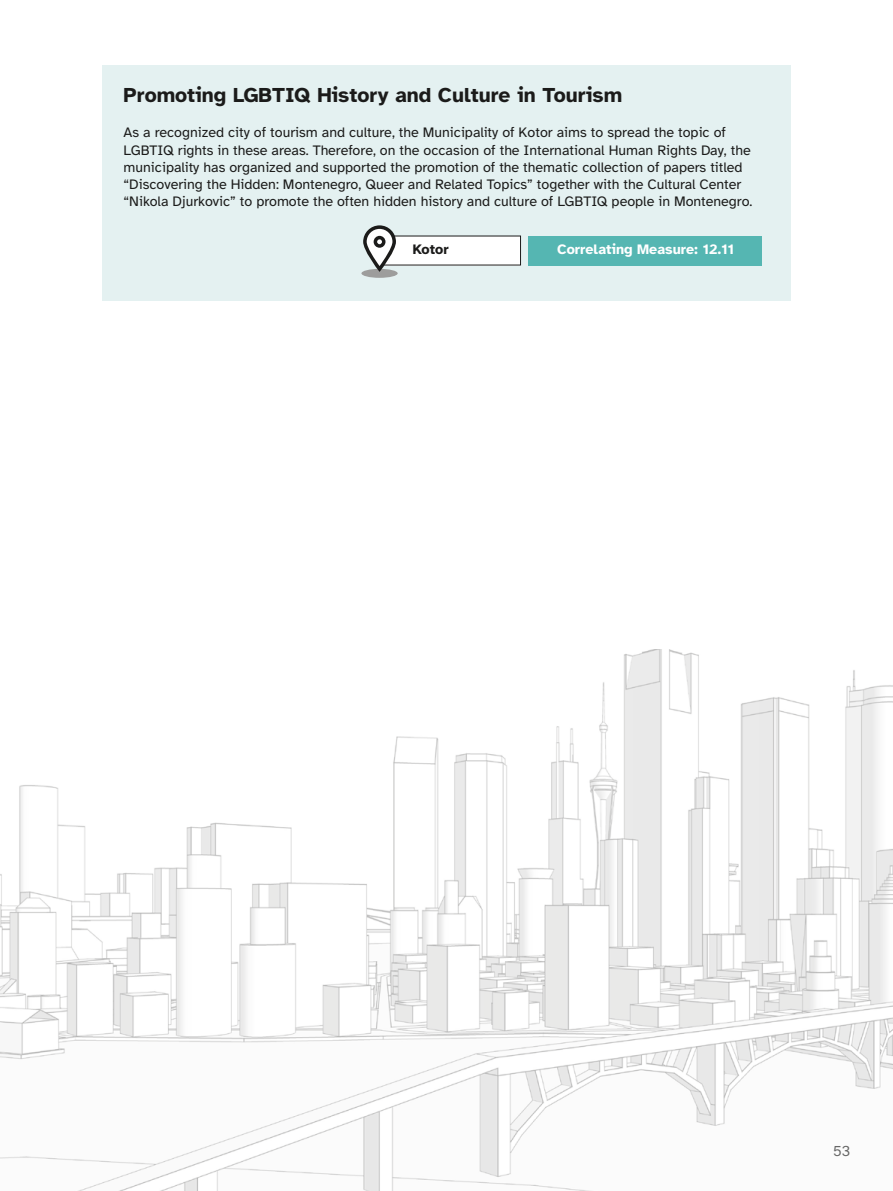
<style>
.page{position:relative;width:893px;height:1191px;background:#fff}
.page>*{position:absolute;margin:0;border:0;box-sizing:border-box;transform-origin:0 0}
.t1{font:700 21px "Atkinson Hyperlegible";color:#1b1b1a}
.t2{font:15px "Atkinson Hyperlegible";color:#1b1b1a}
.t3{font:14.25px/17.1px "Atkinson Hyperlegible";color:#1b1b1a}
.t4{font:700 14.25px "Atkinson Hyperlegible";color:#fff}
.t5{font:700 14.25px "Atkinson Hyperlegible";color:#1b1b1a}
</style>
<div class="page">
<div style="left:102px;top:66px;width:689px;height:235px;background:#e4f1f1"></div>
<div style="left:528px;top:236px;width:233px;height:29px;background:#55b6b2"></div>
<div style="left:381px;top:236px;width:139px;height:29px;background:#fff"></div>
<div style="left:361px;top:269px;width:37px;height:9px;background:#9d9d9c;border-radius:50%"></div>
<svg style="left:363px;top:225px;width:33px;height:47px"></svg>
<img style="left:0;top:649px;width:893px;height:542px">
<h1 class="t1" style="left:124px;top:83px;width:500px">Promoting LGBTIQ History and Culture in Tourism</h1>
<p class="t3" style="left:124px;top:124px;width:630px">As a recognized city of tourism and culture, the Municipality of Kotor aims to spread the topic of LGBTIQ rights in these areas. Therefore, on the occasion of the International Human Rights Day, the municipality has organized and supported the promotion of the thematic collection of papers titled “Discovering the Hidden: Montenegro, Queer and Related Topics” together with the Cultural Center “Nikola Djurkovic” to promote the often hidden history and culture of LGBTIQ people in Montenegro.</p>
<p class="t5" style="left:413px;top:241px;width:37px">Kotor</p>
<p class="t4" style="left:557px;top:241px;width:178px">Correlating Measure: 12.11</p>
<p class="t2" style="left:833px;top:1142px;width:19px">53</p>
</div>
